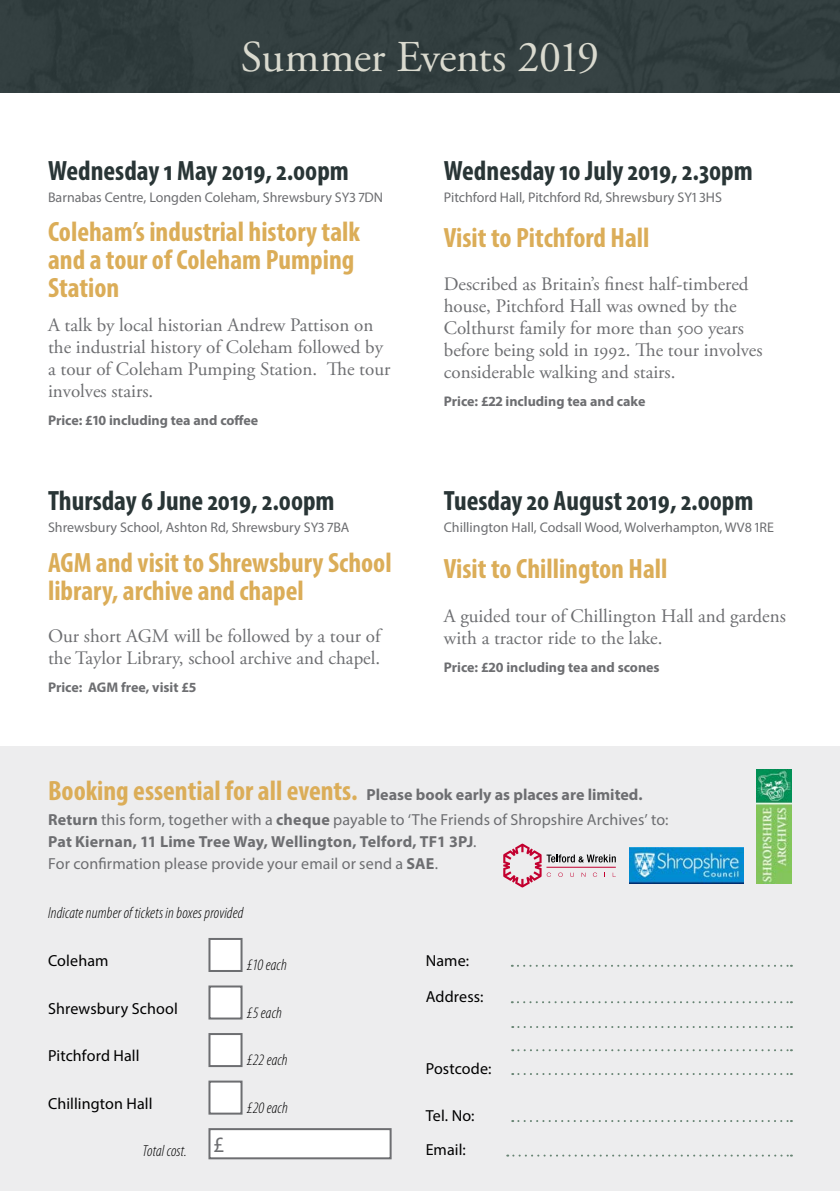
<style>
.page{position:relative;width:840px;height:1191px;background:#fff}
.page>*{position:absolute;margin:0;border:0;box-sizing:border-box;transform-origin:0 0}
.t1{font:44px "Adobe Garamond Pro";letter-spacing:-.015em;color:#dadacf}
.t2{font:700 condensed 28px/28px "Myriad Pro";color:#dbad58}
.t3{font:700 condensed 28px "Myriad Pro";color:#293536}
.t4{font:19px/22px "Adobe Garamond Pro";color:#6d6e71}
.t5{font:16px/22px "Myriad Pro";letter-spacing:.01em;color:#6d6e71}
.t6{font:16px/34.4px "Myriad Pro";letter-spacing:.005em;color:#000}
.t7{font:italic 300 condensed 16px "Myriad Pro";letter-spacing:.005em;color:#000}
.t8{font:700 16px "Myriad Pro";color:#6d6e71}
.t9{font:14px "Myriad Pro";color:#6d6e71}
.t10{font:700 14px "Myriad Pro";color:#6d6e71}
.s1{font-stretch:condensed;font-size:28px;color:#dbad58}
.s2{font-weight:700}
</style>
<div class="page">
<div style="left:0;top:747px;width:839px;height:444px;background:#ededee"></div>
<div style="left:0;top:0;width:839px;height:92px;background:#323e3f"></div>
<svg style="left:511px;top:964px;width:280px;height:2px"></svg>
<svg style="left:511px;top:1001px;width:280px;height:2px"></svg>
<svg style="left:512px;top:1026px;width:279px;height:2px"></svg>
<svg style="left:512px;top:1049px;width:279px;height:2px"></svg>
<svg style="left:507px;top:1154px;width:284px;height:2px"></svg>
<svg style="left:512px;top:1073px;width:279px;height:2px"></svg>
<svg style="left:512px;top:1120px;width:279px;height:2px"></svg>
<div style="left:208px;top:985px;width:34px;height:34px;background:#fff;border:2px solid #6d6e71"></div>
<div style="left:208px;top:938px;width:34px;height:34px;background:#fff;border:2px solid #6d6e71"></div>
<div style="left:208px;top:1033px;width:34px;height:34px;background:#fff;border:2px solid #6d6e71"></div>
<div style="left:208px;top:1080px;width:34px;height:34px;background:#fff;border:2px solid #6d6e71"></div>
<div style="left:209px;top:1129px;width:181px;height:29px;background:#fff"></div>
<div style="left:208px;top:1128px;width:183px;height:31px;border:2px solid #6d6e71"></div>
<img style="left:756px;top:770px;width:35px;height:113px">
<img style="left:629px;top:847px;width:114px;height:36px">
<svg style="left:503px;top:843px;width:112px;height:44px"></svg>
<hr style="left:546px;top:867px;width:69px;height:1px;background:#c3002f">
<h1 class="t1" style="left:241px;top:30px;width:360px">Summer Events 2019</h1>
<h2 class="t3" style="left:48px;top:153px;width:302px">Wednesday 1 May 2019, 2.00pm</h2>
<p class="t9" style="left:48px;top:189px;width:336px">Barnabas Centre, Longden Coleham, Shrewsbury SY3 7DN</p>
<h2 class="t2" style="left:48px;top:217px;width:313px">Coleham’s industrial history talk and a tour of Coleham Pumping<br>Station</h2>
<p class="t4" style="left:48px;top:314px;width:344px">A talk by local historian Andrew Pattison on the industrial history of Coleham followed by a tour of Coleham Pumping Station. The tour involves stairs.</p>
<p class="t10" style="left:48px;top:411px;width:212px">Price: £10 including tea and coffee</p>
<h2 class="t3" style="left:48px;top:483px;width:288px">Thursday 6 June 2019, 2.00pm</h2>
<p class="t9" style="left:48px;top:519px;width:303px">Shrewsbury School, Ashton Rd, Shrewsbury SY3 7BA</p>
<h2 class="t2" style="left:48px;top:547px;width:345px">AGM and visit to Shrewsbury School library, archive and chapel</h2>
<p class="t4" style="left:48px;top:626px;width:336px">Our short AGM will be followed by a tour of the Taylor Library, school archive and chapel.</p>
<p class="t10" style="left:48px;top:678px;width:150px">Price: AGM free, visit £5</p>
<h2 class="t3" style="left:443px;top:153px;width:310px">Wednesday 10 July 2019, 2.30pm</h2>
<p class="t9" style="left:443px;top:189px;width:279px">Pitchford Hall, Pitchford Rd, Shrewsbury SY1 3HS</p>
<h2 class="t2" style="left:443px;top:223px;width:207px">Visit to Pitchford Hall</h2>
<p class="t4" style="left:443px;top:274px;width:320px">Described as Britain’s finest half-timbered house, Pitchford Hall was owned by the Colthurst family for more than 500 years before being sold in 1992. The tour involves considerable walking and stairs.</p>
<p class="t10" style="left:443px;top:392px;width:203px">Price: £22 including tea and cake</p>
<h2 class="t3" style="left:443px;top:483px;width:311px">Tuesday 20 August 2019, 2.00pm</h2>
<p class="t9" style="left:443px;top:519px;width:331px">Chillington Hall, Codsall Wood, Wolverhampton, WV8 1RE</p>
<h2 class="t2" style="left:443px;top:553px;width:225px">Visit to Chillington Hall</h2>
<p class="t4" style="left:443px;top:605px;width:343px">A guided tour of Chillington Hall and gardens with a tractor ride to the lake.</p>
<p class="t10" style="left:443px;top:657px;width:217px">Price: £20 including tea and scones</p>
<p class="t8" style="left:48px;top:784px;width:595px"><span class="s1">Booking essential for all events.</span> Please book early as places are limited.</p>
<p class="t5" style="left:48px;top:808px;width:621px"><span class="s2">Return</span> this form, together with a <span class="s2">cheque</span> payable to ‘The Friends of Shropshire Archives’ to:<br><span class="s2">Pat Kiernan, 11 Lime Tree Way, Wellington, Telford, TF1 3PJ</span>.<br>For confirmation please provide your email or send a <span class="s2">SAE</span>.</p>
<p class="t7" style="left:48px;top:903px;width:197px">Indicate number of tickets in boxes provided</p>
<p class="t6" style="left:48px;top:943px;width:62px">Coleham</p>
<p class="t7" style="left:247px;top:955px;width:41px">£10 each</p>
<p class="t6" style="left:48px;top:990px;width:131px">Shrewsbury School</p>
<p class="t7" style="left:247px;top:1003px;width:37px">£5 each</p>
<p class="t6" style="left:48px;top:1038px;width:93px">Pitchford Hall</p>
<p class="t6" style="left:48px;top:1085px;width:106px">Chillington Hall</p>
<p class="t7" style="left:142px;top:1141px;width:83px">Total cost. <sup>£</sup></p>
<p class="t7" style="left:247px;top:1050px;width:42px">£22 each</p>
<p class="t7" style="left:247px;top:1098px;width:42px">£20 each</p>
<p class="t6" style="left:425px;top:943px;width:45px">Name:</p>
<p class="t6" style="left:425px;top:979px;width:59px">Address:</p>
<p class="t6" style="left:425px;top:1051px;width:67px">Postcode:</p>
<p class="t6" style="left:425px;top:1098px;width:50px">Tel. No:<br>Email:</p>
</div>
